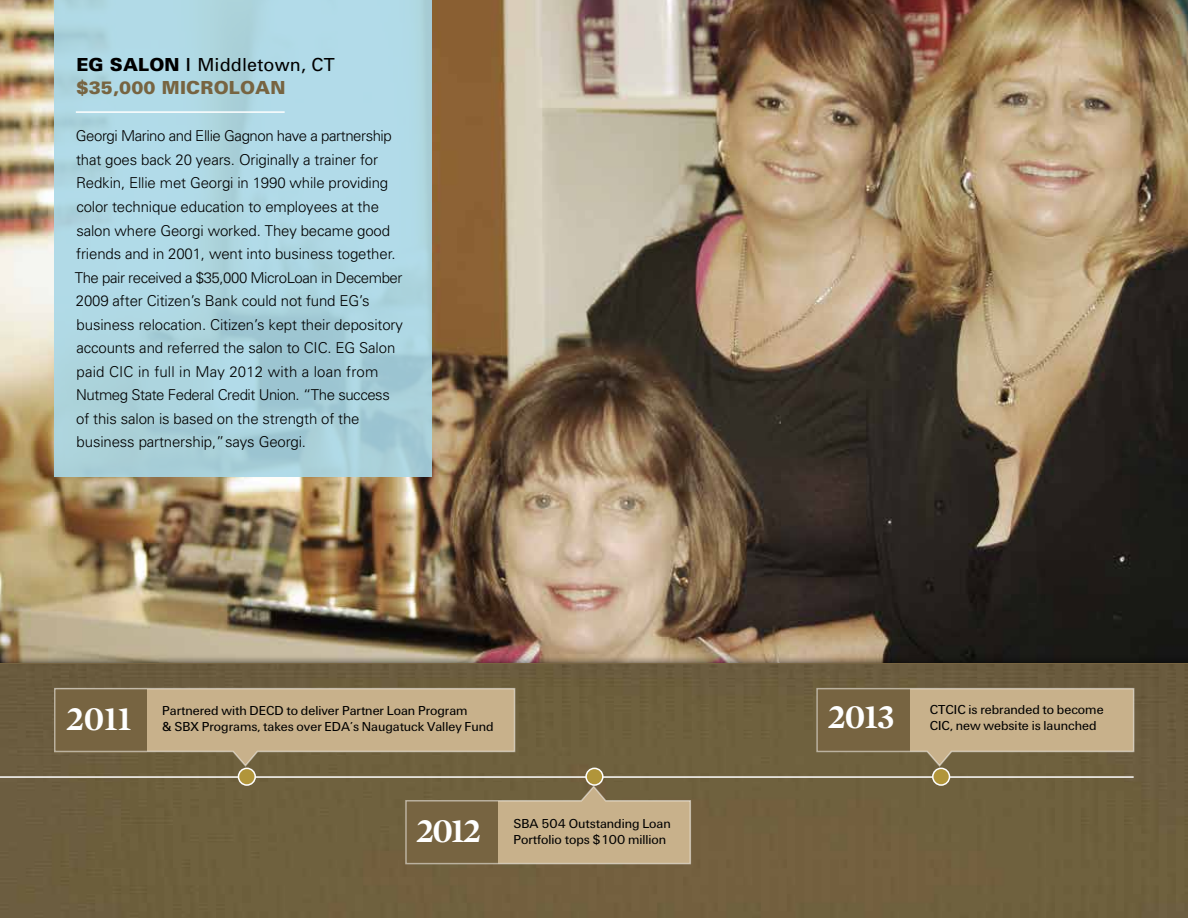
<style>
.page{position:relative;width:1188px;height:918px;background:#fff}
.page>*{position:absolute;margin:0;border:0;box-sizing:border-box;transform-origin:0 0}
.t1{font:700 35.1px "Mercury Display";letter-spacing:-.02em;color:#fff}
.t2{font:900 18px/23.5px "Univers";letter-spacing:.01em;color:#776441}
.t3{font:300 15px/23.5px "Univers";letter-spacing:-.01em;color:#000}
.t4{font:13.5px/16.2px "U55 Univers";color:#000}
.s1{color:#000}
.s2{font-weight:400;color:#000}
</style>
<div class="page">
<img style="left:0;top:0;width:1188px;height:655px">
<div style="left:0;top:655px;width:1188px;height:263px;background:#000;opacity:.75"></div>
<div style="left:1px;top:665px;width:1187px;height:253px;background:#6f5f3e"></div>
<svg style="left:54px;top:0;width:378px;height:477px;fill:#b0d9e4"></svg>
<hr style="left:0;top:776px;width:1134px;height:2px;background:#fff">
<div style="left:238px;top:768px;width:17px;height:17px;background:#b1953a;border-radius:50%"></div>
<div style="left:238px;top:768px;width:18px;height:18px;border:2px solid #fff;border-radius:50%"></div>
<div style="left:586px;top:768px;width:17px;height:17px;background:#b1953a;border-radius:50%"></div>
<div style="left:585px;top:768px;width:19px;height:18px;border:2px solid #fff;border-radius:50%"></div>
<div style="left:933px;top:768px;width:17px;height:17px;background:#b1953a;border-radius:50%"></div>
<div style="left:932px;top:768px;width:18px;height:18px;border:2px solid #fff;border-radius:50%"></div>
<svg style="left:405px;top:784px;width:287px;height:81px"></svg>
<svg style="left:54px;top:687px;width:462px;height:81px"></svg>
<svg style="left:816px;top:687px;width:319px;height:81px"></svg>
<hr style="left:76px;top:111px;width:209px;height:2px;background:#fff">
<p class="t2" style="left:76px;top:52px;width:260px"><span class="s1">EG SALON |</span> <span class="s2">Middletown, CT </span>$35,000 MICROLOAN</p>
<p class="t3" style="left:75px;top:124px;width:330px">Georgi Marino and Ellie Gagnon have a partnership that goes back 20 years. Originally a trainer for Redkin, Ellie met Georgi in 1990 while providing color technique education to employees at the salon where Georgi worked. They became good friends and in 2001, went into business together.<br>The pair received a $35,000 MicroLoan in December 2009 after Citizen’s Bank could not fund EG’s business relocation. Citizen’s kept their depository accounts and referred the salon to CIC. EG Salon paid CIC in full in May 2012 with a loan from Nutmeg State Federal Credit Union. “The success of this salon is based on the strength of the business partnership,”says Georgi.</p>
<p class="t4" style="left:162px;top:703px;width:333px">Partnered with DECD to deliver Partner Loan Program<br>&amp; SBX Programs, takes over EDA’s Naugatuck Valley Fund</p>
<p class="t4" style="left:930px;top:701px;width:175px">CTCIC is rebranded to become<br>CIC, new website is launched</p>
<h1 class="t1" style="left:67px;top:698px;width:66px">2011</h1>
<h1 class="t1" style="left:828px;top:696px;width:68px">2013</h1>
<h1 class="t1" style="left:416px;top:810px;width:66px">2012</h1>
<p class="t4" style="left:514px;top:815px;width:159px">SBA 504 Outstanding Loan<br>Portfolio tops $100 million</p>
</div>
